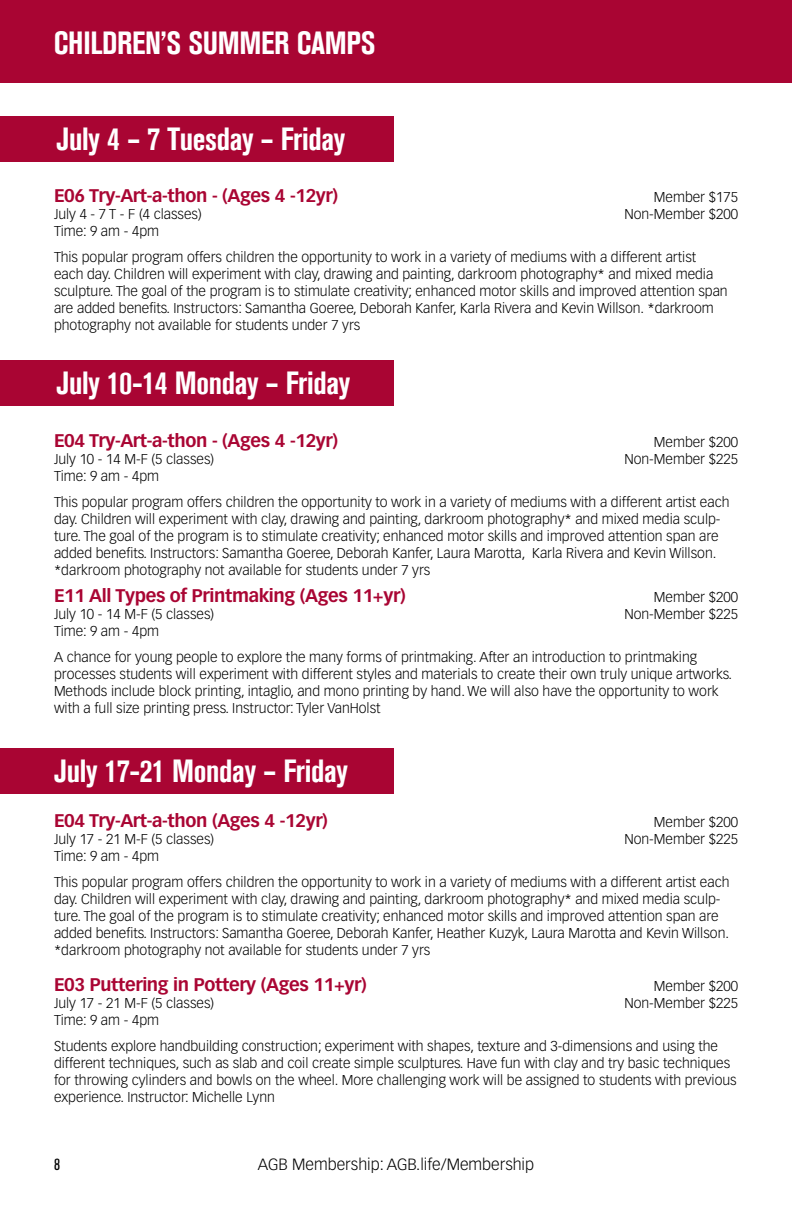
<style>
.page{position:relative;width:792px;height:1224px;background:#fff}
.page>*{position:absolute;margin:0;border:0;box-sizing:border-box;transform-origin:0 0}
.t1{font:700 condensed 32px "Akzidenz Grotesk BE";letter-spacing:-.01em;color:#fff}
.t2{font:700 18px "Vectora LH";letter-spacing:-.02em;color:#a90533}
.t3{font:300 16px "Vectora LH";color:#000}
.t4{font:condensed 16px "Akzidenz Grotesk BQ";color:#000}
.t5{font:300 14px/17px "Vectora LH";color:#000}
</style>
<div class="page">
<div style="left:0;top:0;width:792px;height:82px;background:#a90533"></div>
<div style="left:0;top:117px;width:393px;height:45px;background:#a90533"></div>
<div style="left:0;top:748px;width:393px;height:46px;background:#a90533"></div>
<div style="left:0;top:360px;width:393px;height:45px;background:#a90533"></div>
<h1 class="t1" style="left:54px;top:25px;width:323px">CHILDREN’S SUMMER CAMPS</h1>
<h1 class="t1" style="left:57px;top:121px;width:290px">July 4 – 7 Tuesday – Friday</h1>
<p class="t2" style="left:54px;top:185px;width:286px">E06 Try-Art-a-thon - (Ages 4 -12yr)</p>
<p class="t5" style="left:654px;top:189px;width:86px">Member $175</p>
<p class="t5" style="left:54px;top:206px;width:149px">July 4 - 7 T - F (4 classes)</p>
<p class="t5" style="left:624px;top:206px;width:115px">Non-Member $200</p>
<p class="t5" style="left:54px;top:219px;width:644px;line-height:26px">Time: 9 am - 4pm<br>This popular program offers children the opportunity to work in a variety of mediums with a different artist</p>
<p class="t5" style="left:54px;top:266px;width:675px">each day. Children will experiment with clay, drawing and painting, darkroom photography* and mixed media sculpture. The goal of the program is to stimulate creativity; enhanced motor skills and improved attention span are added benefits. Instructors: Samantha Goeree, Deborah Kanfer, Karla Rivera and Kevin Willson. *darkroom photography not available for students under 7 yrs</p>
<h1 class="t1" style="left:57px;top:364px;width:295px">July 10-14 Monday – Friday</h1>
<p class="t2" style="left:54px;top:429px;width:286px">E04 Try-Art-a-thon - (Ages 4 -12yr)</p>
<p class="t5" style="left:654px;top:433px;width:86px">Member $200</p>
<p class="t5" style="left:54px;top:450px;width:162px">July 10 - 14 M-F (5 classes)</p>
<p class="t5" style="left:624px;top:450px;width:115px">Non-Member $225</p>
<p class="t5" style="left:54px;top:463px;width:677px;line-height:26px">Time: 9 am - 4pm<br>This popular program offers children the opportunity to work in a variety of mediums with a different artist each</p>
<p class="t5" style="left:54px;top:510px;width:668px">day. Children will experiment with clay, drawing and painting, darkroom photography* and mixed media sculp&shy;ture. The goal of the program is to stimulate creativity; enhanced motor skills and improved attention span are added benefits. Instructors: Samantha Goeree, Deborah Kanfer, Laura Marotta, Karla Rivera and Kevin Willson. *darkroom photography not available for students under 7 yrs</p>
<p class="t2" style="left:54px;top:584px;width:353px">E11 All Types of Printmaking (Ages 11+yr)</p>
<p class="t5" style="left:654px;top:588px;width:86px">Member $200</p>
<p class="t5" style="left:54px;top:605px;width:162px">July 10 - 14 M-F (5 classes)</p>
<p class="t5" style="left:624px;top:605px;width:115px">Non-Member $225</p>
<p class="t5" style="left:54px;top:618px;width:645px;line-height:26px">Time: 9 am - 4pm<br>A chance for young people to explore the many forms of printmaking. After an introduction to printmaking</p>
<p class="t5" style="left:54px;top:665px;width:680px">processes students will experiment with different styles and materials to create their own truly unique artworks.<br>Methods include block printing, intaglio, and mono printing by hand. We will also have the opportunity to work with a full size printing press. Instructor: Tyler VanHolst</p>
<h1 class="t1" style="left:54px;top:752px;width:295px">July 17-21 Monday – Friday</h1>
<p class="t2" style="left:54px;top:810px;width:275px">E04 Try-Art-a-thon (Ages 4 -12yr)</p>
<p class="t5" style="left:654px;top:814px;width:86px">Member $200</p>
<p class="t5" style="left:54px;top:831px;width:162px">July 17 - 21 M-F (5 classes)</p>
<p class="t5" style="left:624px;top:831px;width:115px">Non-Member $225</p>
<p class="t5" style="left:54px;top:844px;width:677px;line-height:26px">Time: 9 am - 4pm<br>This popular program offers children the opportunity to work in a variety of mediums with a different artist each</p>
<p class="t5" style="left:54px;top:891px;width:677px">day. Children will experiment with clay, drawing and painting, darkroom photography* and mixed media sculp&shy;ture. The goal of the program is to stimulate creativity; enhanced motor skills and improved attention span are added benefits. Instructors: Samantha Goeree, Deborah Kanfer, Heather Kuzyk, Laura Marotta and Kevin Willson. *darkroom photography not available for students under 7 yrs</p>
<p class="t2" style="left:54px;top:974px;width:314px">E03 Puttering in Pottery (Ages 11+yr)</p>
<p class="t5" style="left:654px;top:978px;width:86px">Member $200</p>
<p class="t5" style="left:54px;top:995px;width:162px">July 17 - 21 M-F (5 classes)</p>
<p class="t5" style="left:624px;top:995px;width:115px">Non-Member $225</p>
<p class="t5" style="left:54px;top:1008px;width:666px;line-height:26px">Time: 9 am - 4pm<br>Students explore handbuilding construction; experiment with shapes, texture and 3-dimensions and using the</p>
<p class="t5" style="left:54px;top:1055px;width:684px">different techniques, such as slab and coil create simple sculptures. Have fun with clay and try basic techniques for throwing cylinders and bowls on the wheel. More challenging work will be assigned to students with previous experience. Instructor: Michelle Lynn</p>
<p class="t4" style="left:54px;top:1155px;width:7px">8</p>
<p class="t3" style="left:258px;top:1155px;width:278px">AGB Membership: AGB.life/Membership</p>
</div>
